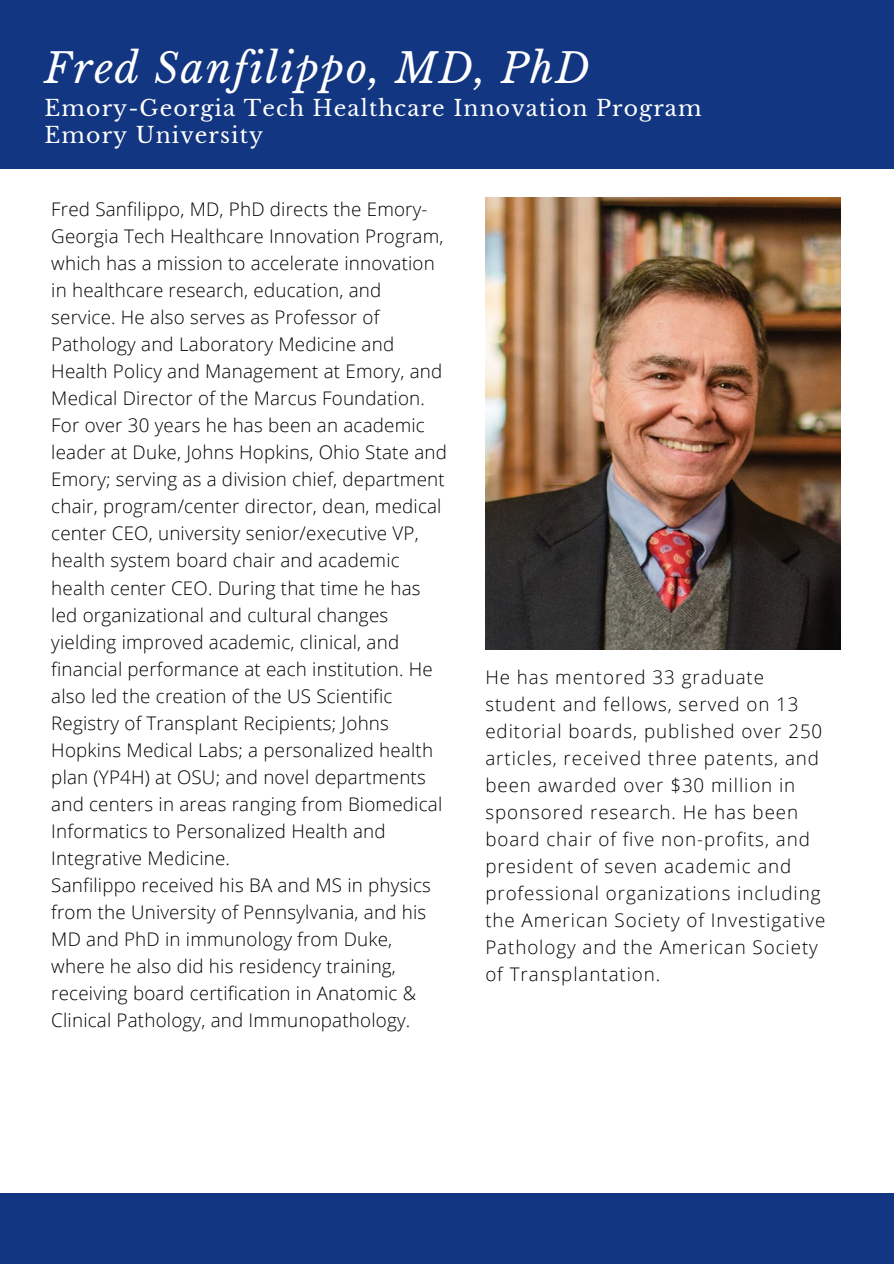
<style>
.page{position:relative;width:894px;height:1264px;background:#fff}
.page>*{position:absolute;margin:0;border:0;box-sizing:border-box;transform-origin:0 0}
.t1{font:italic 40.65px "Libre Baskerville";letter-spacing:.05em;color:#fff}
.t2{font:21.9px "Libre Baskerville";letter-spacing:.05em;color:#fff}
.t3{font:300 18.75px/27px "Open Sans";letter-spacing:.01em;color:#000}
.t4{font:300 18.75px/27px "Open Sans";letter-spacing:.05em;color:#000}
</style>
<div class="page">
<div style="left:0;top:0;width:893px;height:168px;background:#123681"></div>
<div style="left:0;top:1193px;width:893px;height:70px;background:#123681"></div>
<img style="left:485px;top:197px;width:355px;height:453px">
<p class="t1" style="left:45px;top:44px;width:546px">Fred Sanfilippo, MD, PhD</p>
<p class="t2" style="left:45px;top:94px;width:658px">Emory-Georgia Tech Healthcare Innovation Program</p>
<p class="t2" style="left:45px;top:121px;width:220px">Emory University</p>
<p class="t3" style="left:51px;top:195px;width:397px">Fred Sanfilippo, MD, PhD directs the Emory-Georgia Tech Healthcare Innovation Program, which has a mission to accelerate innovation in healthcare research, education, and service. He also serves as Professor of Pathology and Laboratory Medicine and Health Policy and Management at Emory, and Medical Director of the Marcus Foundation.<br>For over 30 years he has been an academic leader at Duke, Johns Hopkins, Ohio State and Emory; serving as a division chief, department chair, program/center director, dean, medical center CEO, university senior/executive VP, health system board chair and academic health center CEO. During that time he has led organizational and cultural changes yielding improved academic, clinical, and financial performance at each institution. He also led the creation of the US Scientific Registry of Transplant Recipients; Johns Hopkins Medical Labs; a personalized health plan (YP4H) at OSU; and novel departments and centers in areas ranging from Biomedical Informatics to Personalized Health and Integrative Medicine.</p>
<p class="t3" style="left:51px;top:871px;width:381px">Sanfilippo received his BA and MS in physics from the University of Pennsylvania, and his MD and PhD in immunology from Duke, where he also did his residency training, receiving board certification in Anatomic &amp; Clinical Pathology, and Immunopathology.</p>
<p class="t4" style="left:485px;top:663px;width:341px">He has mentored 33 graduate student and fellows, served on 13 editorial boards, published over 250 articles, received three patents, and been awarded over $30 million in sponsored research. He has been board chair of five non-profits, and president of seven academic and professional organizations including the American Society of Investigative Pathology and the American Society of Transplantation.</p>
</div>
